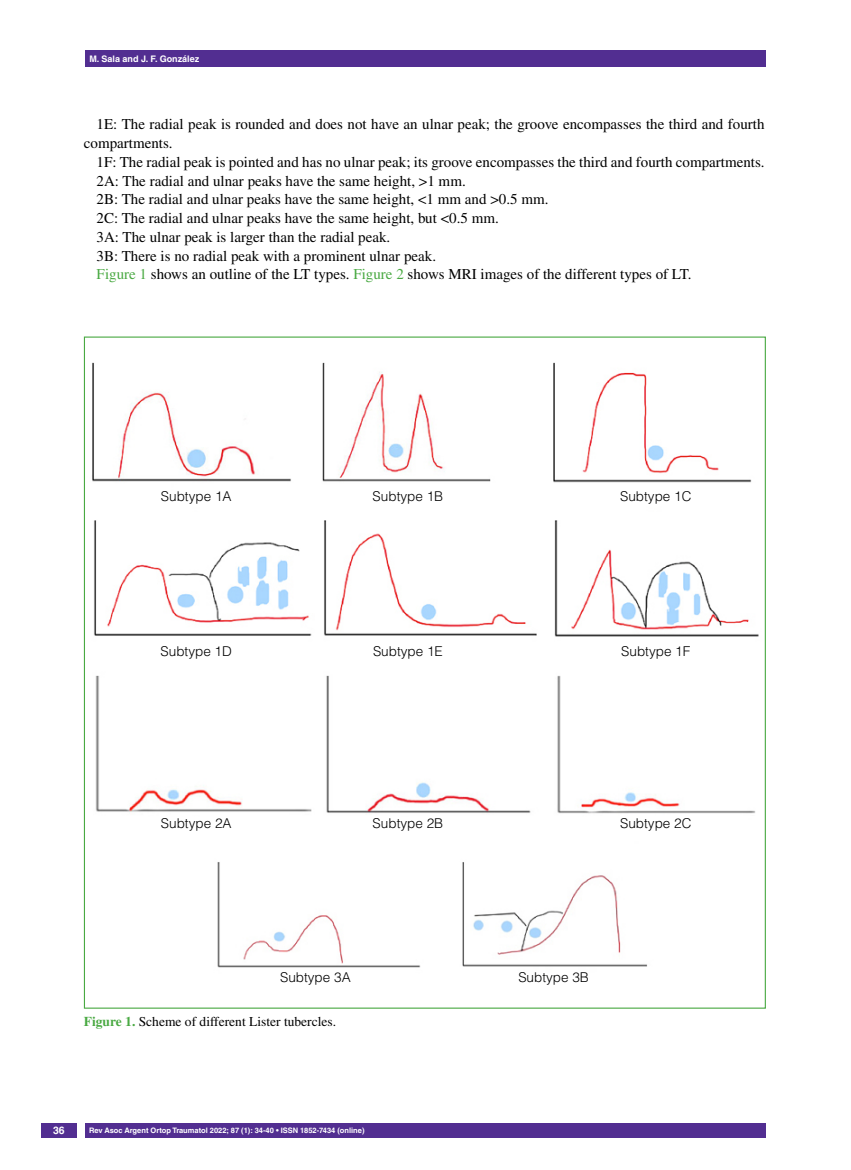
<style>
.page{position:relative;width:851px;height:1170px;background:#fff}
.page>*{position:absolute;margin:0;border:0;box-sizing:border-box;transform-origin:0 0}
.t1{font:15px/18.8px "Times LT Std";color:#000}
.t2{font:300 13.5px "Helvetica LT Std";color:#000}
.t3{font:13.5px "Times LT Std";color:#000}
.t4{font:700 10.5px "Helvetica LT Std";color:#fff}
.t5{font:700 9px "Helvetica LT Std";color:#fff}
.t6{font:700 7.5px "Helvetica LT Std";color:#fff}
.s1{color:#49a942}
.s2{font-weight:700;color:#49a942}
</style>
<div class="page">
<div style="left:41px;top:1123px;width:36px;height:14px;background:#522e91"></div>
<div style="left:85px;top:50px;width:680px;height:17px;background:#522e91"></div>
<div style="left:85px;top:1123px;width:680px;height:14px;background:#522e91"></div>
<img style="left:92px;top:362px;width:667px;height:606px">
<p class="t5" style="left:89px;top:53px;width:111px">M. Sala and J. F. González</p>
<p class="t1" style="left:84px;top:115px;width:682px;text-indent:13px">1E: The radial peak is rounded and does not have an ulnar peak; the groove encompasses the third and fourth compartments.</p>
<p class="t1" style="left:97px;top:152px;width:669px">1F: The radial peak is pointed and has no ulnar peak; its groove encompasses the third and fourth compartments.<br>2A: The radial and ulnar peaks have the same height, &gt;1 mm.<br>2B: The radial and ulnar peaks have the same height, &lt;1 mm and &gt;0.5 mm.<br>2C: The radial and ulnar peaks have the same height, but &lt;0.5 mm.<br>3A: The ulnar peak is larger than the radial peak.<br>3B: There is no radial peak with a prominent ulnar peak.<br><span class="s1">Figure 1</span> shows an outline of the LT types. <span class="s1">Figure 2</span> shows MRI images of the different types of LT.</p>
<p class="t2" style="left:161px;top:488px;width:72px">Subtype 1A</p>
<p class="t2" style="left:160px;top:643px;width:73px">Subtype 1D</p>
<p class="t2" style="left:372px;top:488px;width:72px">Subtype 1B</p>
<p class="t2" style="left:373px;top:643px;width:71px">Subtype 1E</p>
<p class="t2" style="left:161px;top:815px;width:72px">Subtype 2A</p>
<p class="t2" style="left:372px;top:815px;width:72px">Subtype 2B</p>
<p class="t2" style="left:280px;top:969px;width:72px">Subtype 3A</p>
<p class="t3" style="left:84px;top:1013px;width:254px"><span class="s2">Figure 1.</span> Scheme of different Lister tubercles.</p>
<p class="t4" style="left:53px;top:1124px;width:13px">36</p>
<p class="t6" style="left:89px;top:1125px;width:277px">Rev Asoc Argent Ortop Traumatol 2022; 87 (1): 34-40 • ISSN 1852-7434 (online)</p>
<p class="t2" style="left:620px;top:488px;width:73px">Subtype 1C</p>
<p class="t2" style="left:621px;top:643px;width:71px">Subtype 1F</p>
<p class="t2" style="left:620px;top:815px;width:73px">Subtype 2C</p>
<p class="t2" style="left:518px;top:969px;width:72px">Subtype 3B</p>
</div>
